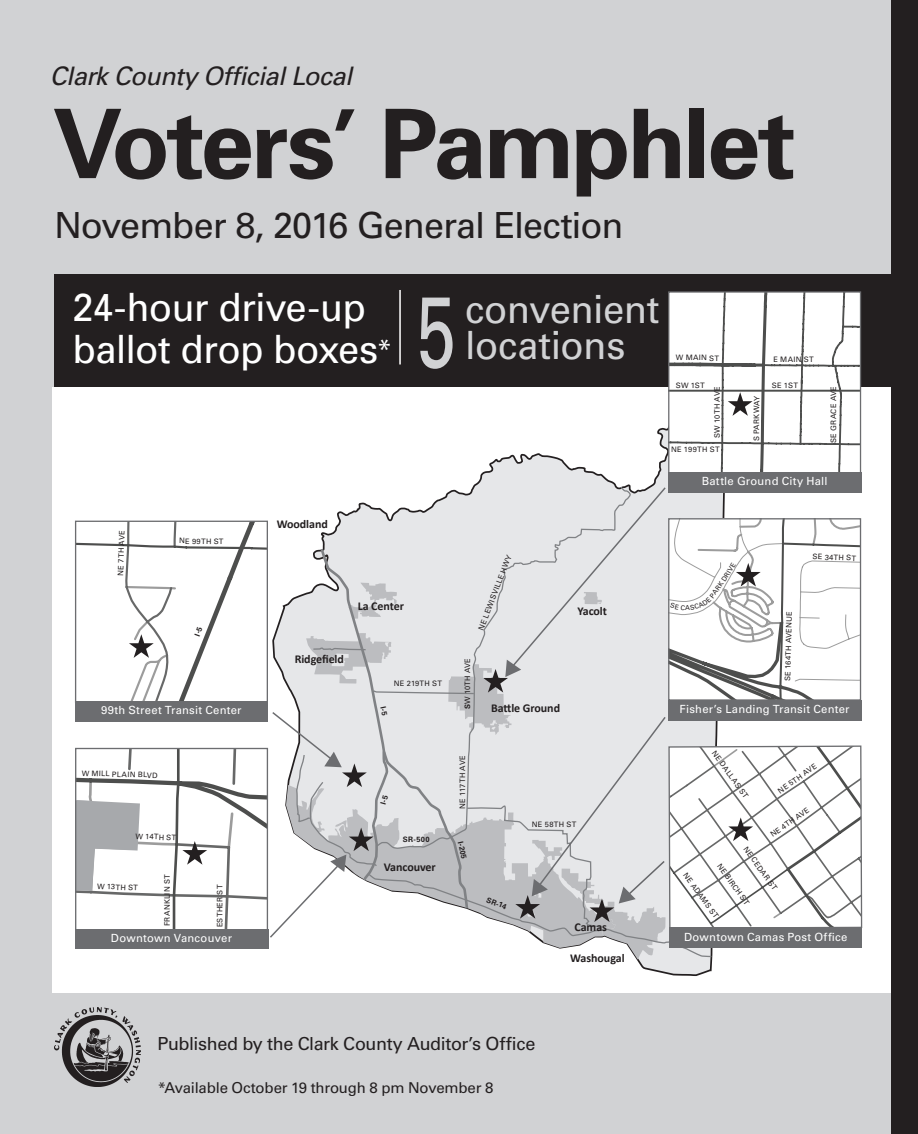
<style>
.page{position:relative;width:918px;height:1134px;background:#fff}
.page>*{position:absolute;margin:0;border:0;box-sizing:border-box;transform-origin:0 0}
.t1{font:100.8px "Univers";color:#d1d2d4;scale:.7 1}
.t2{font:700 96px "Univers";letter-spacing:-.03em;color:#231f20}
.t3{font:39px/42px "Univers";letter-spacing:-.02em;color:#fff}
.t4{font:39px "Univers LT Std";letter-spacing:-.015em;color:#d1d2d4}
.t5{font:36px "Univers";letter-spacing:-.025em;color:#231f20}
.t6{font:italic 25.5px "Univers";letter-spacing:-.025em;color:#231f20}
.t7{font:18px "Univers LT Std";letter-spacing:-.025em;color:#231f20}
.t8{font:15px "Univers LT Std";letter-spacing:-.015em;color:#231f20}
.t9{font:700 12px "Calibri";letter-spacing:-.005em;color:#231f20}
.t10{font:11.25px "Univers LT Std";letter-spacing:.02em;color:#fff}
.t11{font:7.5px "Univers LT Std";letter-spacing:.04em;color:#231f20}
.t12{font:700 7.5px "Univers LT Std";color:#231f20}
.t13{font:7.5px "Univers LT Std";letter-spacing:.01em;color:#231f20}
.s1{font-size:87px}
.s2{font-size:27px}
.s3{font-weight:700}
</style>
<div class="page">
<div style="left:891px;top:0;width:27px;height:1134px;background:#231f20"></div>
<div style="left:0;top:0;width:891px;height:1134px;background:#d1d2d4"></div>
<img style="left:55px;top:1008px;width:86px;height:78px">
<div style="left:54px;top:274px;width:837px;height:113px;background:#231f20"></div>
<hr style="left:399px;top:290px;width:2px;height:75px;background:#fff">
<div style="left:53px;top:387px;width:838px;height:606px;background:#fff"></div>
<svg style="left:473px;top:427px;width:240px;height:549px"></svg>
<div style="left:668px;top:473px;width:193px;height:20px;background:#6c6d70"></div>
<svg style="left:669px;top:292px;width:192px;height:181px"></svg>
<svg style="left:76px;top:486px;width:787px;height:474px"></svg>
<h3 class="t6" style="left:50px;top:60px;width:304px">Clark County Official Local</h3>
<h2 class="t2" style="left:53px;top:82px;width:744px">Voters<span class="s1">’</span> Pamphlet</h2>
<h3 class="t5" style="left:54px;top:202px;width:571px">November 8, 2016 General Election</h3>
<h3 class="t3" style="left:73px;top:286px;width:321px">24-hour drive-up ballot drop boxes<span class="s2">*</span></h3>
<h3 class="t4" style="left:465px;top:286px;width:196px">convenient</h3>
<h1 class="t1" style="left:416px;top:269px;width:58px">5</h1>
<h3 class="t4" style="left:465px;top:322px;width:162px">locations</h3>
<p class="t11" style="left:116px;top:576px;width:47px;rotate:-88deg">NE 7TH AVE</p>
<p class="t11" style="left:179px;top:537px;width:46px">NE 99TH ST</p>
<h3 class="t10" style="left:101px;top:704px;width:142px">99th Street Transit Center</h3>
<h3 class="t9" style="left:277px;top:516px;width:53px">Woodland</h3>
<h3 class="t9" style="left:358px;top:599px;width:48px">La Center</h3>
<h3 class="t9" style="left:295px;top:651px;width:51px">Ridgefield</h3>
<p class="t11" style="left:394px;top:678px;width:50px">NE 219TH ST</p>
<p class="t11" style="left:477px;top:628px;width:82px;rotate:-69deg">NE LEWISVILLE HWY</p>
<p class="t11" style="left:463px;top:709px;width:53px;rotate:-90deg"><span class="s3">S</span>W 10TH AVE</p>
<h3 class="t9" style="left:491px;top:700px;width:71px">Battle Ground</h3>
<h3 class="t9" style="left:577px;top:603px;width:31px">Yacolt</h3>
<p class="t11" style="left:676px;top:353px;width:45px">W MAIN ST</p>
<p class="t11" style="left:773px;top:355px;width:42px">E MAIN ST</p>
<p class="t11" style="left:713px;top:438px;width:53px;rotate:-90deg">SW 10TH AVE</p>
<p class="t11" style="left:829px;top:443px;width:58px;rotate:-90deg">SE GRACE AVE</p>
<p class="t11" style="left:671px;top:445px;width:50px">NE 199TH ST</p>
<p class="t11" style="left:676px;top:381px;width:31px">SW 1ST</p>
<p class="t11" style="left:772px;top:381px;width:28px">SE 1ST</p>
<p class="t13" style="left:752px;top:441px;width:47px;rotate:-90deg">S PARKWAY</p>
<h3 class="t10" style="left:702px;top:475px;width:127px">Battle Ground City Hall</h3>
<p class="t11" style="left:783px;top:681px;width:72px;rotate:-88deg">SE 164TH AVENUE</p>
<p class="t11" style="left:813px;top:552px;width:45px;rotate:2deg">SE 34TH ST</p>
<h3 class="t10" style="left:680px;top:702px;width:172px">Fisher’s Landing Transit Center</h3>
<p class="t11" style="left:82px;top:768px;width:78px;rotate:2deg">W MILL PLAIN BLVD</p>
<p class="t11" style="left:136px;top:831px;width:42px;rotate:3deg">W 14TH ST</p>
<p class="t11" style="left:97px;top:881px;width:42px;rotate:3deg">W 13TH ST</p>
<p class="t11" style="left:163px;top:926px;width:53px;rotate:-90deg">FRANKLIN ST</p>
<p class="t11" style="left:215px;top:927px;width:44px;rotate:-90deg">ESTHER ST</p>
<h3 class="t10" style="left:111px;top:931px;width:123px">Downtown Vancouver</h3>
<p class="t12" style="left:403px;top:835px;width:28px">SR-500</p>
<h3 class="t9" style="left:384px;top:859px;width:54px">Vancouver</h3>
<p class="t11" style="left:458px;top:809px;width:55px;rotate:-90deg">NE 117TH AVE</p>
<p class="t12" style="left:465px;top:840px;width:20px;rotate:78deg">I-205</p>
<p class="t12" style="left:488px;top:895px;width:23px;rotate:22deg">SR-14</p>
<p class="t11" style="left:532px;top:820px;width:46px">NE 58TH ST</p>
<h3 class="t9" style="left:575px;top:919px;width:34px">Camas</h3>
<h3 class="t9" style="left:570px;top:950px;width:56px">Washougal</h3>
<p class="t11" style="left:717px;top:749px;width:58px;rotate:54deg">NE DALLAS ST</p>
<p class="t11" style="left:776px;top:788px;width:47px;rotate:-35deg">NE 5TH AVE</p>
<p class="t11" style="left:769px;top:831px;width:47px;rotate:-35deg">NE 4TH AVE</p>
<p class="t11" style="left:749px;top:845px;width:53px;rotate:54deg">NE CEDAR ST</p>
<p class="t11" style="left:723px;top:862px;width:50px;rotate:54deg">NE BIRCH ST</p>
<p class="t11" style="left:689px;top:871px;width:56px;rotate:54deg">NE ADAMS ST</p>
<h3 class="t10" style="left:684px;top:930px;width:165px">Downtown Camas Post Office</h3>
<h3 class="t7" style="left:157px;top:1033px;width:380px">Published by the Clark County Auditor’s Office</h3>
<h3 class="t8" style="left:158px;top:1079px;width:337px">*Available October 19 through 8 pm November 8</h3>
</div>
